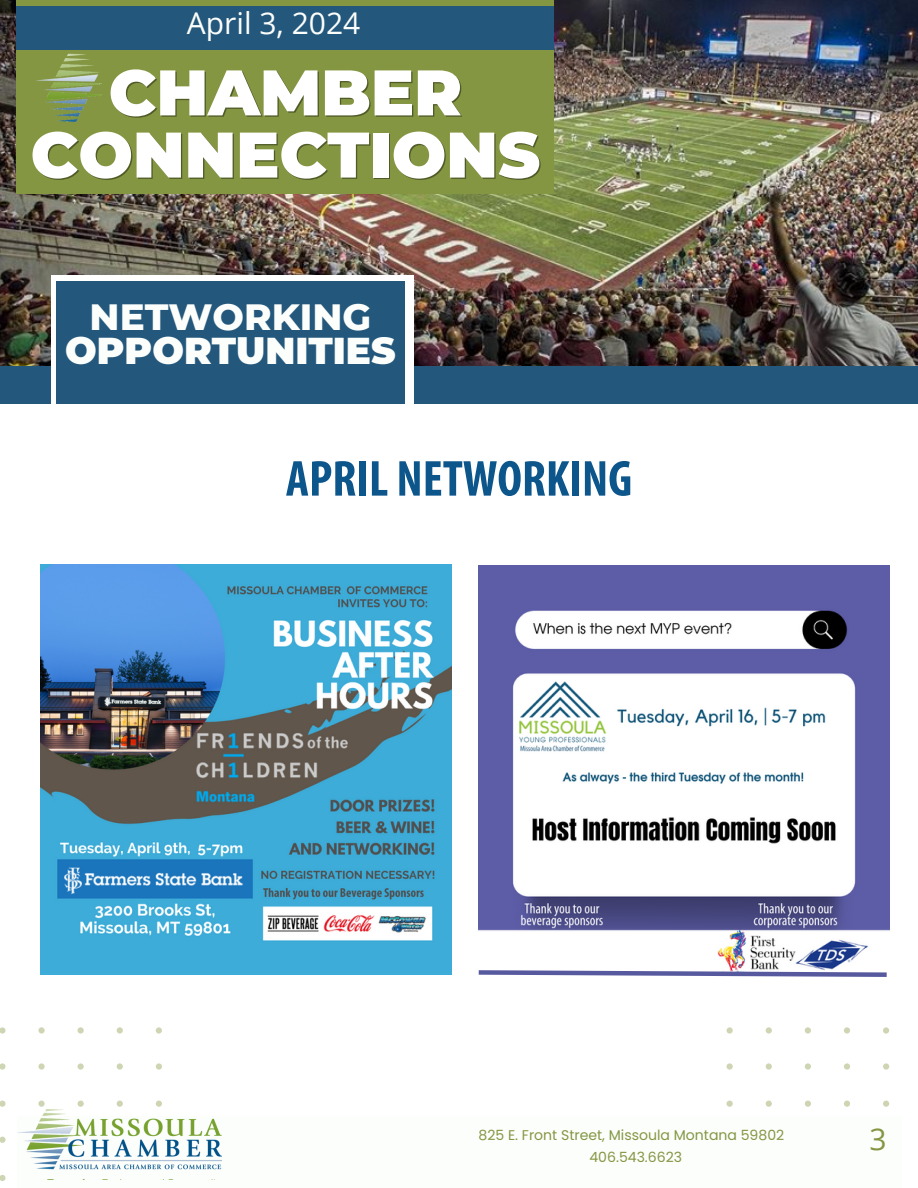
<style>
.page{position:relative;width:918px;height:1188px;background:#fff}
.page>*{position:absolute;margin:0;border:0;box-sizing:border-box;transform-origin:0 0}
.t1{font:900 64.2px/62.1px "Montserrat";color:#fff;text-align:center}
.t2{font:700 condensed 51px "Myriad Pro";color:#0d568b}
.t3{font:900 37.35px "Montserrat";color:#fcfefc}
.t4{font:800 37.35px "Montserrat";color:#fcfefc}
.t5{font:30px "Open Sans";color:#fcfefc}
.t6{font:30px "Open Sans";color:#849642}
.t7{font:14.1px "Poppins";color:#849642}
</style>
<div class="page">
<img style="left:0;top:0;width:918px;height:366px">
<div style="left:0;top:366px;width:918px;height:37px;background:#23577b"></div>
<div style="left:51px;top:275px;width:362px;height:140px;background:#fff"></div>
<div style="left:56px;top:281px;width:349px;height:122px;background:#23577b"></div>
<svg style="left:0;top:1027px;width:162px;height:154px"></svg>
<svg style="left:727px;top:1027px;width:162px;height:80px"></svg>
<div style="left:17px;top:1116px;width:884px;height:72px;background:#fcfefc"></div>
<div style="left:17px;top:0;width:537px;height:193px;background:#849642"></div>
<div style="left:17px;top:6px;width:537px;height:43px;background:#23577b"></div>
<img style="left:17px;top:1109px;width:205px;height:61px">
<img style="left:33px;top:49px;width:69px;height:73px">
<img style="left:41px;top:564px;width:410px;height:411px">
<img style="left:479px;top:566px;width:410px;height:402px">
<svg style="left:478px;top:968px;width:409px;height:9px"></svg>
<div style="left:484px;top:932px;width:224px;height:36px;background:#fff"></div>
<h3 class="t5" style="left:187px;top:2px;width:175px">April 3, 2024</h3>
<h1 class="t1" style="left:31px;top:61px;width:511px">CHAMBER<br>CONNECTIONS</h1>
<h3 class="t4" style="left:90px;top:294px;width:283px">NETWORKING</h3>
<h3 class="t3" style="left:65px;top:327px;width:332px">OPPORTUNITIES</h3>
<h2 class="t2" style="left:286px;top:457px;width:348px">APRIL NETWORKING</h2>
<p class="t7" style="left:478px;top:1125px;width:307px">825 E. Front Street, Missoula Montana 59802</p>
<p class="t7" style="left:589px;top:1147px;width:94px">406.543.6623</p>
<h3 class="t6" style="left:870px;top:1118px;width:19px">3</h3>
</div>
